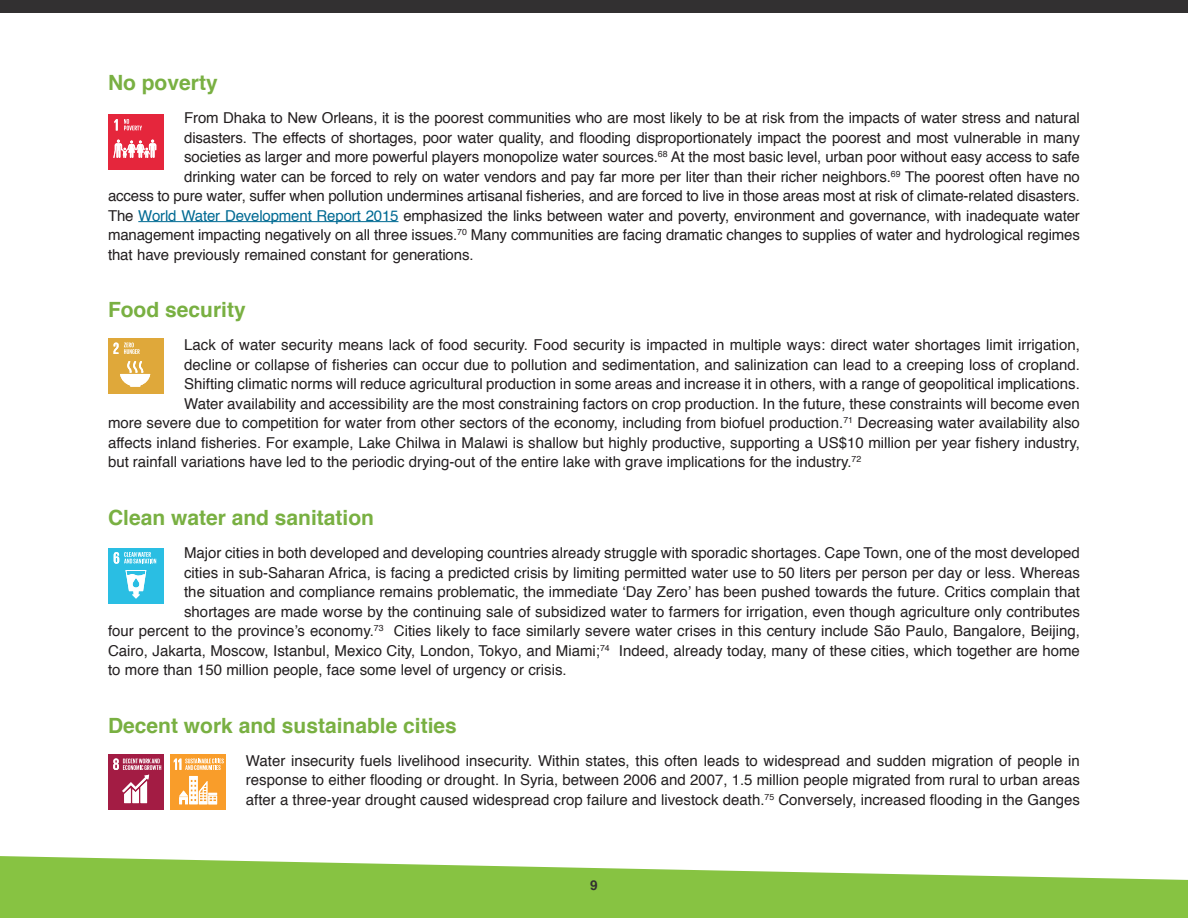
<style>
.page{position:relative;width:1188px;height:918px;background:#fff}
.page>*{position:absolute;margin:0;border:0;box-sizing:border-box;transform-origin:0 0}
.Header_2{font:700 21px "Helvetica";color:#79b042}
.Body_Text{font:15px/19.5px "Helvetica";color:#231f20;text-align:justify}
.Header_1{font:700 13.5px "Helvetica";color:#323031}
.s1{color:#006a93}
</style>
<div class="page">
<div style="left:0;top:0;width:1188px;height:14px;background:#323031"></div>
<svg style="left:0;top:856px;width:1188px;height:62px;fill:#87c342"></svg>
<hr style="left:138px;top:221px;width:260px;height:1px;background:#006a93">
<div style="left:108px;top:114px;width:56px;height:56px;background:#e5263c"></div>
<svg style="left:114px;top:119px;width:4px;height:11px"></svg>
<svg style="left:113px;top:140px;width:43px;height:18px"></svg>
<svg style="left:124px;top:119px;width:18px;height:11px"></svg>
<div style="left:108px;top:338px;width:56px;height:56px;background:#dfa83a"></div>
<svg style="left:120px;top:361px;width:30px;height:26px"></svg>
<svg style="left:114px;top:343px;width:26px;height:11px"></svg>
<div style="left:108px;top:548px;width:56px;height:55px;background:#2abee3"></div>
<svg style="left:126px;top:570px;width:20px;height:29px"></svg>
<svg style="left:114px;top:552px;width:42px;height:12px"></svg>
<div style="left:108px;top:754px;width:56px;height:56px;background:#a31c44"></div>
<svg style="left:113px;top:758px;width:48px;height:45px"></svg>
<div style="left:170px;top:754px;width:56px;height:56px;background:#f99d2a"></div>
<svg style="left:179px;top:776px;width:38px;height:28px"></svg>
<svg style="left:174px;top:759px;width:50px;height:11px"></svg>
<p class="Header_2" style="left:108px;top:66px;width:111px">No poverty</p>
<p class="Body_Text" style="left:184px;top:108px;width:897px">From Dhaka to New Orleans, it is the poorest communities who are most likely to be at risk from the impacts of water stress and natural</p>
<p class="Body_Text" style="left:184px;top:128px;width:897px">disasters. The effects of shortages, poor water quality, and flooding disproportionately impact the poorest and most vulnerable in many</p>
<p class="Body_Text" style="left:184px;top:147px;width:897px">societies as larger and more powerful players monopolize water sources.<sup>68</sup> At the most basic level, urban poor without easy access to safe</p>
<p class="Body_Text" style="left:184px;top:167px;width:897px">drinking water can be forced to rely on water vendors and pay far more per liter than their richer neighbors.<sup>69</sup> The poorest often have no</p>
<p class="Body_Text" style="left:108px;top:186px;width:973px">access to pure water, suffer when pollution undermines artisanal fisheries, and are forced to live in those areas most at risk of climate-related disasters.</p>
<p class="Body_Text" style="left:108px;top:206px;width:973px">The <span class="s1">World Water Development Report 2015</span> emphasized the links between water and poverty, environment and governance, with inadequate water</p>
<p class="Body_Text" style="left:108px;top:225px;width:973px">management impacting negatively on all three issues.<sup>70</sup> Many communities are facing dramatic changes to supplies of water and hydrological regimes</p>
<p class="Body_Text" style="left:108px;top:245px;width:367px">that have previously remained constant for generations.</p>
<p class="Header_2" style="left:108px;top:293px;width:139px">Food security</p>
<p class="Body_Text" style="left:184px;top:336px;width:897px">Lack of water security means lack of food security. Food security is impacted in multiple ways: direct water shortages limit irrigation,</p>
<p class="Body_Text" style="left:184px;top:355px;width:897px">decline or collapse of fisheries can occur due to pollution and sedimentation, and salinization can lead to a creeping loss of cropland.</p>
<p class="Body_Text" style="left:184px;top:375px;width:897px">Shifting climatic norms will reduce agricultural production in some areas and increase it in others, with a range of geopolitical implications.</p>
<p class="Body_Text" style="left:184px;top:394px;width:897px">Water availability and accessibility are the most constraining factors on crop production. In the future, these constraints will become even</p>
<p class="Body_Text" style="left:108px;top:414px;width:973px">more severe due to competition for water from other sectors of the economy, including from biofuel production.<sup>71</sup> Decreasing water availability also</p>
<p class="Body_Text" style="left:108px;top:433px;width:974px">affects inland fisheries. For example, Lake Chilwa in Malawi is shallow but highly productive, supporting a US$10 million per year fishery industry,</p>
<p class="Body_Text" style="left:108px;top:453px;width:755px">but rainfall variations have led to the periodic drying-out of the entire lake with grave implications for the industry.<sup>72</sup></p>
<p class="Header_2" style="left:108px;top:501px;width:268px">Clean water and sanitation</p>
<p class="Body_Text" style="left:184px;top:543px;width:897px">Major cities in both developed and developing countries already struggle with sporadic shortages. Cape Town, one of the most developed</p>
<p class="Body_Text" style="left:184px;top:563px;width:897px">cities in sub-Saharan Africa, is facing a predicted crisis by limiting permitted water use to 50 liters per person per day or less. Whereas</p>
<p class="Body_Text" style="left:184px;top:582px;width:897px">the situation and compliance remains problematic, the immediate ‘Day Zero’ has been pushed towards the future. Critics complain that</p>
<p class="Body_Text" style="left:184px;top:602px;width:897px">shortages are made worse by the continuing sale of subsidized water to farmers for irrigation, even though agriculture only contributes</p>
<p class="Body_Text" style="left:108px;top:621px;width:973px">four percent to the province’s economy.<sup>73</sup> Cities likely to face similarly severe water crises in this century include São Paulo, Bangalore, Beijing,</p>
<p class="Body_Text" style="left:108px;top:641px;width:973px">Cairo, Jakarta, Moscow, Istanbul, Mexico City, London, Tokyo, and Miami;<sup>74</sup> Indeed, already today, many of these cities, which together are home</p>
<p class="Body_Text" style="left:108px;top:660px;width:460px">to more than 150 million people, face some level of urgency or crisis.</p>
<p class="Header_2" style="left:108px;top:708px;width:350px">Decent work and sustainable cities</p>
<p class="Body_Text" style="left:246px;top:751px;width:836px">Water insecurity fuels livelihood insecurity. Within states, this often leads to widespread and sudden migration of people in response to either flooding or drought. In Syria, between 2006 and 2007, 1.5 million people migrated from rural to urban areas after a three-year drought caused widespread crop failure and livestock death.<sup>75</sup> Conversely, increased flooding in the Ganges</p>
<p class="Header_1" style="left:590px;top:874px;width:9px">9</p>
</div>
